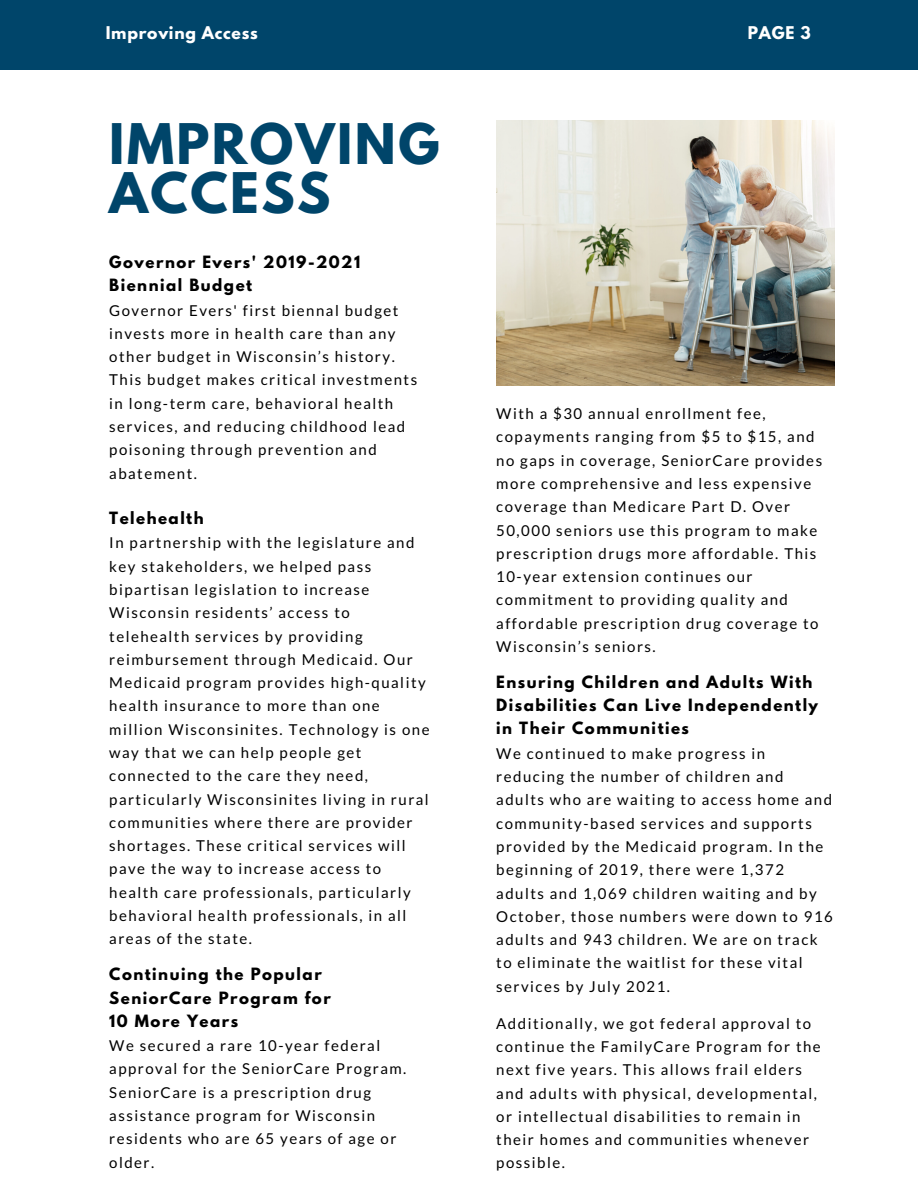
<style>
.page{position:relative;width:918px;height:1188px;background:#fff}
.page>*{position:absolute;margin:0;border:0;box-sizing:border-box;transform-origin:0 0}
.t1{font:700 49.65px/49.8px "League Spartan";letter-spacing:.05em;color:#00456a}
.t2{font:700 15.6px "League Spartan";letter-spacing:.05em;color:#fff}
.t3{font:15px/23.2px "Lato";letter-spacing:.1em;color:#000}
.t4{font:700 15px/23.2px "League Spartan";letter-spacing:.1em;color:#000}
</style>
<div class="page">
<div style="left:0;top:0;width:918px;height:70px;background:#00456a"></div>
<img style="left:496px;top:121px;width:339px;height:264px">
<p class="t2" style="left:106px;top:25px;width:154px">Improving Access</p>
<p class="t2" style="left:748px;top:25px;width:64px">PAGE 3</p>
<h1 class="t1" style="left:109px;top:125px;width:332px">IMPROVING<br>ACCESS</h1>
<p class="t4" style="left:109px;top:252px;width:253px">Governor Evers' 2019-2021<br>Biennial Budget</p>
<p class="t3" style="left:109px;top:298px;width:309px">Governor Evers' first biennal budget invests more in health care than any other budget in Wisconsin’s history.<br>This budget makes critical investments in long-term care, behavioral health services, and reducing childhood lead poisoning through prevention and abatement.</p>
<p class="t4" style="left:109px;top:508px;width:96px">Telehealth</p>
<p class="t3" style="left:109px;top:531px;width:322px">In partnership with the legislature and key stakeholders, we helped pass bipartisan legislation to increase Wisconsin residents’ access to telehealth services by providing reimbursement through Medicaid. Our Medicaid program provides high-quality health insurance to more than one million Wisconsinites. Technology is one way that we can help people get connected to the care they need, particularly Wisconsinites living in rural communities where there are provider shortages. These critical services will pave the way to increase access to health care professionals, particularly behavioral health professionals, in all areas of the state.</p>
<p class="t4" style="left:109px;top:964px;width:223px">Continuing the Popular<br>SeniorCare Program for<br>10 More Years</p>
<p class="t3" style="left:109px;top:1034px;width:299px">We secured a rare 10-year federal approval for the SeniorCare Program.<br>SeniorCare is a prescription drug assistance program for Wisconsin residents who are 65 years of age or older.</p>
<p class="t3" style="left:496px;top:402px;width:327px">With a $30 annual enrollment fee, copayments ranging from $5 to $15, and no gaps in coverage, SeniorCare provides more comprehensive and less expensive coverage than Medicare Part D. Over 50,000 seniors use this program to make prescription drugs more affordable. This 10-year extension continues our commitment to providing quality and affordable prescription drug coverage to Wisconsin’s seniors.</p>
<p class="t4" style="left:496px;top:672px;width:323px">Ensuring Children and Adults With<br>Disabilities Can Live Independently in Their Communities</p>
<p class="t3" style="left:496px;top:741px;width:338px">We continued to make progress in reducing the number of children and adults who are waiting to access home and community-based services and supports provided by the Medicaid program. In the beginning of 2019, there were 1,372 adults and 1,069 children waiting and by October, those numbers were down to 916 adults and 943 children. We are on track to eliminate the waitlist for these vital services by July 2021.</p>
<p class="t3" style="left:496px;top:1011px;width:326px">Additionally, we got federal approval to continue the FamilyCare Program for the next five years. This allows frail elders and adults with physical, developmental, or intellectual disabilities to remain in their homes and communities whenever possible.</p>
</div>
